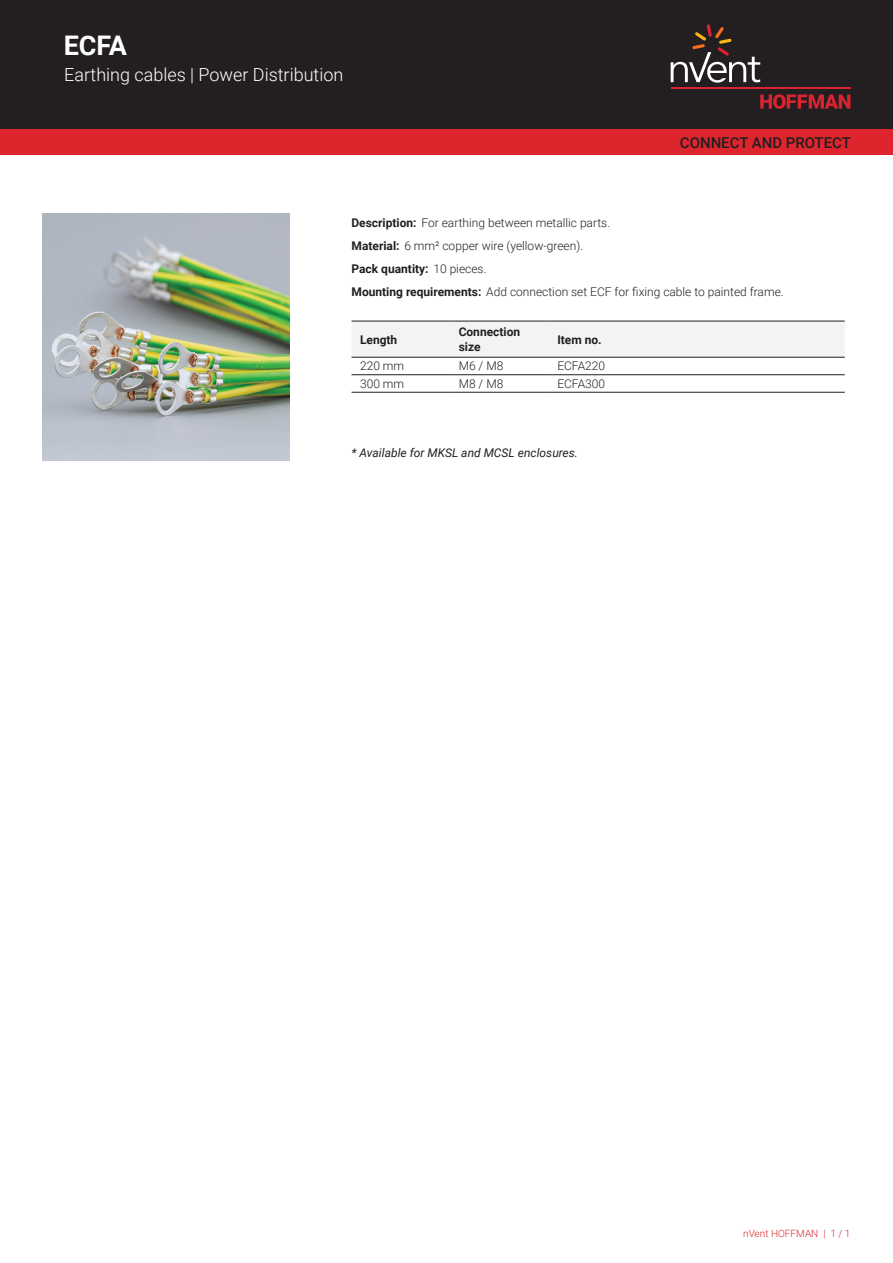
<style>
.page{position:relative;width:893px;height:1263px;background:#fff}
.page>*{position:absolute;margin:0;border:0;box-sizing:border-box;transform-origin:0 0}
.t1{font:700 27px "Roboto";color:#fff}
.t2{font:300 18px "Roboto";color:#fff}
.t3{font:500 15px "Roboto";color:#231f20}
.t4{font:300 12px/23px "Roboto";color:#231f20}
.t5{font:italic 12px "Roboto";color:#231f20}
.t6{font:700 12px/14.4px "Roboto";color:#231f20}
.t7{font:300 10.05px "Roboto";color:#de252e}
.s1{font-weight:700}
</style>
<div class="page">
<div style="left:0;top:0;width:893px;height:129px;background:#231f20"></div>
<svg style="left:760px;top:94px;width:90px;height:15px"></svg>
<hr style="left:671px;top:88px;width:179px;height:1px;background:#db2230">
<svg style="left:671px;top:24px;width:89px;height:59px"></svg>
<div style="left:0;top:129px;width:893px;height:26px;background:#de252e"></div>
<div style="left:351px;top:322px;width:494px;height:35px;background:#f2f3f4"></div>
<hr style="left:351px;top:321px;width:99px;height:1px;background:#231f20">
<hr style="left:450px;top:321px;width:99px;height:1px;background:#231f20">
<hr style="left:549px;top:321px;width:296px;height:1px;background:#231f20">
<hr style="left:351px;top:374px;width:99px;height:1px;background:#231f20">
<hr style="left:450px;top:374px;width:99px;height:1px;background:#231f20">
<hr style="left:549px;top:374px;width:296px;height:1px;background:#231f20">
<hr style="left:351px;top:392px;width:99px;height:1px;background:#231f20">
<hr style="left:450px;top:392px;width:99px;height:1px;background:#231f20">
<hr style="left:549px;top:392px;width:296px;height:1px;background:#231f20">
<hr style="left:351px;top:357px;width:99px;height:1px;background:#231f20">
<hr style="left:450px;top:357px;width:99px;height:1px;background:#231f20">
<hr style="left:549px;top:357px;width:296px;height:1px;background:#231f20">
<img style="left:43px;top:213px;width:246px;height:247px">
<h1 class="t1" style="left:64px;top:27px;width:65px">ECFA</h1>
<h2 class="t2" style="left:64px;top:62px;width:281px">Earthing cables | Power Distribution</h2>
<p class="t3" style="left:680px;top:132px;width:173px">CONNECT AND PROTECT</p>
<p class="t4" style="left:351px;top:211px;width:434px"><span class="s1">Description:</span> For earthing between metallic parts.<br><span class="s1">Material:</span> 6 mm² copper wire (yellow-green).<br><span class="s1">Pack quantity:</span> 10 pieces.<br><span class="s1">Mounting requirements:</span> Add connection set ECF for fixing cable to painted frame.</p>
<p class="t6" style="left:360px;top:332px;width:39px">Length</p>
<p class="t6" style="left:459px;top:324px;width:63px">Connection size</p>
<p class="t6" style="left:557px;top:332px;width:46px">Item no.</p>
<p class="t4" style="left:360px;top:354px;width:46px">220 mm</p>
<p class="t4" style="left:459px;top:354px;width:46px">M6 / M8</p>
<p class="t4" style="left:557px;top:354px;width:49px">ECFA220</p>
<p class="t4" style="left:360px;top:372px;width:46px">300 mm</p>
<p class="t4" style="left:459px;top:372px;width:46px">M8 / M8</p>
<p class="t4" style="left:557px;top:372px;width:49px">ECFA300</p>
<p class="t5" style="left:352px;top:445px;width:228px">* Available for MKSL and MCSL enclosures.</p>
<p class="t7" style="left:743px;top:1226px;width:109px">nVent HOFFMAN | 1 / 1</p>
</div>
